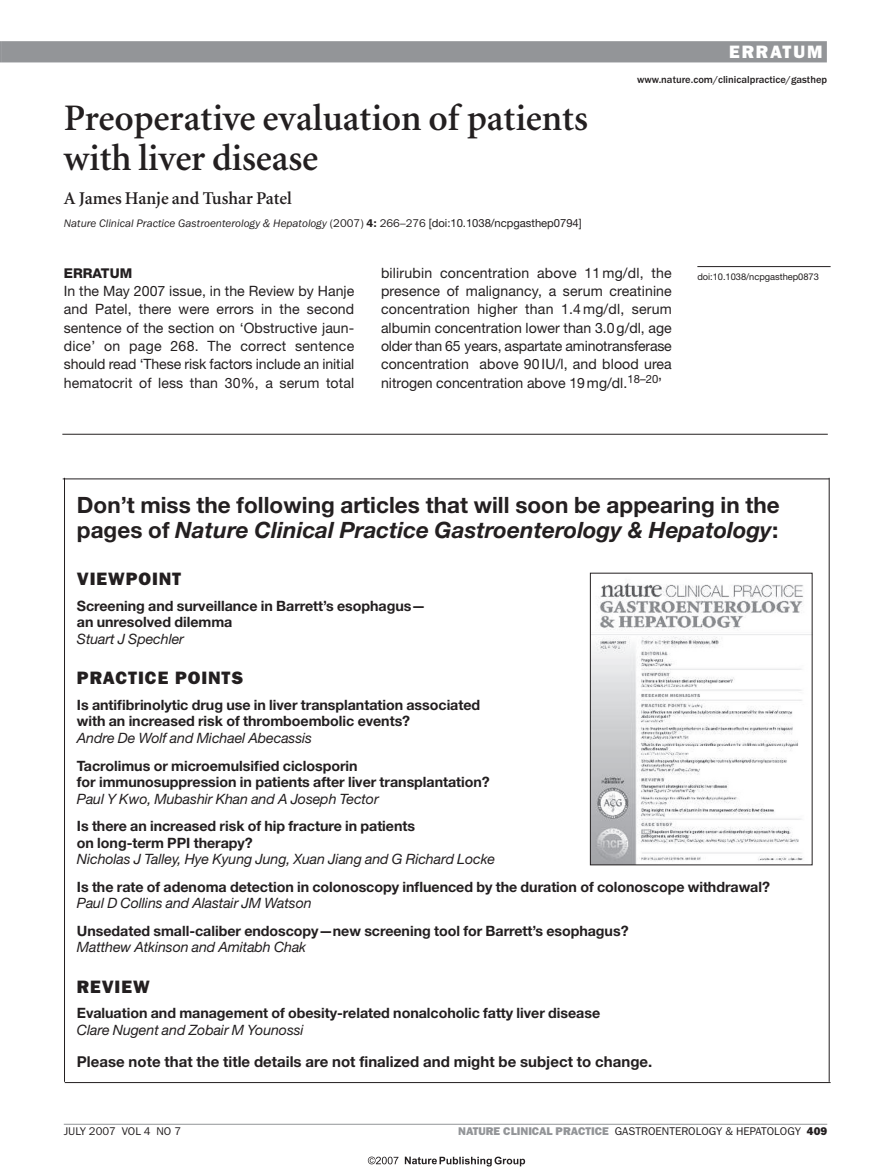
<style>
.page{position:relative;width:893px;height:1174px;background:#fff}
.page>*{position:absolute;margin:0;border:0;box-sizing:border-box;transform-origin:0 0}
.t1{font:600 37.5px/40.5px "Minion";letter-spacing:-.005em;color:#231f20}
.t2{font:700 22.5px/25.5px "Helvetica Neue";color:#231f20}
.t3{font:800 18px "Franklin Gothic";letter-spacing:.05em;color:#231f20}
.t4{font:600 18px "Minion";letter-spacing:-.005em;color:#231f20}
.t5{font:800 18px "Franklin Gothic";letter-spacing:.1em;color:#fff}
.t6{font:700 15px "Helvetica Neue";color:#231f20}
.t7{font:700 14.25px/16.5px "Helvetica Neue";letter-spacing:-.005em;color:#231f20}
.t8{font:14.25px/18.3px "Helvetica Neue";color:#231f20;text-align:justify}
.t9{font:italic 14.25px "Helvetica Neue";letter-spacing:-.01em;color:#231f20}
.t10{font:800 13.5px "Helvetica Neue";color:#231f20}
.t11{font:italic 11.25px "Franklin Gothic";color:#231f20}
.t12{font:11.25px "Franklin Gothic";color:#231f20}
.t13{font:500 10.5px "Franklin Gothic";color:#231f20}
.t14{font:9.3px "Helvetica Neue";letter-spacing:-.005em;color:#231f20}
.s1{font-style:normal}
.s2{font-weight:600;font-style:normal}
.s3{font-family:"Helvetica Neue";font-style:normal}
.s4{font-style:italic}
.s5{font-weight:800;color:#939598}
.s6{font-weight:800}
</style>
<div class="page">
<hr style="left:65px;top:1082px;width:766px;height:1px;background:#231f20">
<hr style="left:64px;top:478px;width:1px;height:603px;background:#231f20">
<hr style="left:829px;top:478px;width:1px;height:603px;background:#231f20">
<img style="left:592px;top:583px;width:218px;height:280px">
<div style="left:590px;top:573px;width:222px;height:292px;border:1px solid #231f20"></div>
<hr style="left:64px;top:1123px;width:763px;height:1px;background:#939598">
<hr style="left:0;top:41px;width:2px;height:21px;background:#939598">
<hr style="left:697px;top:266px;width:134px;height:1px;background:#231f20">
<div style="left:2px;top:41px;width:825px;height:21px;background:#939598"></div>
<hr style="left:62px;top:434px;width:766px;height:1px;background:#231f20">
<hr style="left:63px;top:478px;width:766px;height:1px;background:#231f20">
<svg style="left:405px;top:1156px;width:120px;height:10px"></svg>
<svg style="left:368px;top:1156px;width:30px;height:8px"></svg>
<p class="t5" style="left:729px;top:46px;width:95px">ERRATUM</p>
<h1 class="t1" style="left:64px;top:101px;width:526px">Preoperative evaluation of patients with liver disease</h1>
<p class="t4" style="left:64px;top:191px;width:229px">A James Hanje and Tushar Patel</p>
<p class="t11" style="left:64px;top:220px;width:519px">Nature Clinical Practice Gastroenterology &amp; Hepatology <span class="s1">(2007)</span> <span class="s2">4:</span> <span class="s1">266–276</span> <span class="s3">[doi:10.1038/ncpgasthep0794]</span></p>
<p class="t13" style="left:637px;top:75px;width:192px">www.nature.com/clinicalpractice/gasthep</p>
<p class="t10" style="left:64px;top:268px;width:70px">ERRATUM</p>
<p class="t8" style="left:64px;top:283px;width:292px">In the May 2007 issue, in the Review by Hanje and Patel, there were errors in the second sentence of the section on ‘Obstructive jaun&shy;dice’ on page 268. The correct sentence should read ‘These risk factors include an initial hemato crit of less than 30%, a serum total</p>
<p class="t8" style="left:381px;top:265px;width:292px">bilirubin concentration above 11 mg/dl, the presence of malignancy, a serum creatinine concentration higher than 1.4 mg/dl, serum albumin concentration lower than 3.0 g/dl, age older than 65 years, aspartate aminotransferase concentration above 90 IU/l, and blood urea nitrogen concentration above 19 mg/dl.<sup>18–20</sup>’</p>
<p class="t14" style="left:697px;top:273px;width:123px">doi:10.1038/ncpgasthep0873</p>
<h2 class="t2" style="left:77px;top:494px;width:704px">Don’t miss the following articles that will soon be appearing in the pages of <span class="s4">Nature Clinical Practice Gastroenterology &amp; Hepatology</span>:</h2>
<p class="t3" style="left:77px;top:573px;width:106px">VIEWPOINT</p>
<p class="t7" style="left:77px;top:598px;width:350px">Screening and surveillance in Barrett’s esophagus— an unresolved dilemma</p>
<p class="t9" style="left:77px;top:633px;width:109px">Stuart J Spechler</p>
<p class="t3" style="left:77px;top:672px;width:168px">PRACTICE POINTS</p>
<p class="t7" style="left:77px;top:698px;width:405px">Is antifibrinolytic drug use in liver transplantation associated with an increased risk of thromboembolic events?</p>
<p class="t9" style="left:77px;top:732px;width:237px">Andre De Wolf and Michael Abecassis</p>
<p class="t7" style="left:77px;top:758px;width:414px">Tacrolimus or microemulsified ciclosporin<br>for immunosuppression in patients after liver transplantation?</p>
<p class="t9" style="left:77px;top:793px;width:303px">Paul Y Kwo, Mubashir Khan and A Joseph Tector</p>
<p class="t7" style="left:77px;top:819px;width:340px">Is there an increased risk of hip fracture in patients on long-term PPI therapy?</p>
<p class="t9" style="left:77px;top:854px;width:420px">Nicholas J Talley, Hye Kyung Jung, Xuan Jiang and G Richard Locke</p>
<p class="t7" style="left:77px;top:879px;width:695px">Is the rate of adenoma detection in colonoscopy influenced by the duration of colonoscope withdrawal?</p>
<p class="t9" style="left:77px;top:898px;width:236px">Paul D Collins and Alastair JM Watson</p>
<p class="t7" style="left:77px;top:923px;width:553px">Unsedated small-caliber endoscopy—new screening tool for Barrett’s esophagus?</p>
<p class="t9" style="left:77px;top:942px;width:231px">Matthew Atkinson and Amitabh Chak</p>
<p class="t3" style="left:77px;top:980px;width:74px">REVIEW</p>
<p class="t7" style="left:77px;top:1006px;width:525px">Evaluation and management of obesity-related nonalcoholic fatty liver disease</p>
<p class="t9" style="left:77px;top:1024px;width:228px">Clare Nugent and Zobair M Younossi</p>
<p class="t6" style="left:77px;top:1056px;width:577px">Please note that the title details are not finalized and might be subject to change.</p>
<p class="t12" style="left:64px;top:1127px;width:119px">JULY 2007 VOL 4 NO 7</p>
<p class="t12" style="left:458px;top:1127px;width:371px"><span class="s5">NATURE CLINICAL PRACTICE</span> GASTROENTEROLOGY &amp; HEPATOLOGY <span class="s6">409</span></p>
</div>
